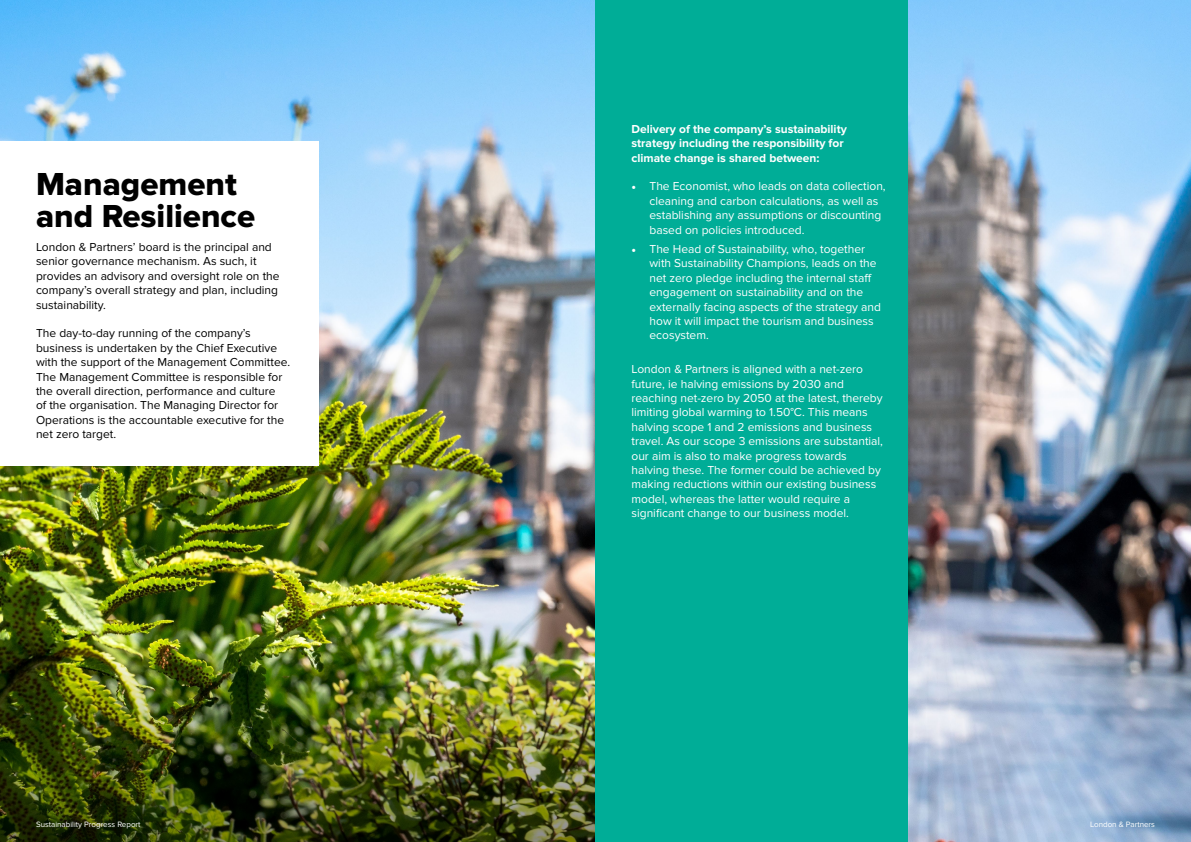
<style>
.page{position:relative;width:1191px;height:842px;background:#fff}
.page>*{position:absolute;margin:0;border:0;box-sizing:border-box;transform-origin:0 0}
.t1{font:33px/32px "Proxima Nova Extrabld";color:#000}
.t2{font:12px/14.4px "Proxima Nova";color:#fff}
.t3{font:12px/14.4px "Proxima Nova";color:#000}
.t4{font:700 12px/14.4px "Proxima Nova";color:#fff}
.t5{font:8px "Proxima Nova";color:#fff}
.s1{font-family:"Minion Pro"}
</style>
<div class="page">
<img style="left:0;top:0;width:1191px;height:842px">
<div style="left:0;top:141px;width:318px;height:325px;background:#fff"></div>
<img style="left:0;top:544px;width:595px;height:298px">
<div style="left:595px;top:0;width:313px;height:842px;background:#00ad97"></div>
<h1 class="t1" style="left:36px;top:169px;width:221px">Management and Resilience</h1>
<p class="t3" style="left:36px;top:240px;width:245px">London &amp; Partners’ board is the principal and senior governance mechanism. As such, it provides an advisory and oversight role on the company’s overall strategy and plan, including sustainability.</p>
<p class="t3" style="left:36px;top:326px;width:256px">The day-to-day running of the company’s business is undertaken by the Chief Executive with the support of the Management Committee.<br>The Management Committee is responsible for the overall direction, performance and culture<br>of the organisation. The Managing Director for Operations is the accountable executive for the net zero target.</p>
<p class="t4" style="left:631px;top:122px;width:217px">Delivery of the company’s sustainability strategy including the responsibility for climate change is shared between:</p>
<p class="t2" style="left:649px;top:179px;width:238px;text-indent:-18px"><span class="s1">•</span> The Economist, who leads on data collection, cleaning and carbon calculations, as well as establishing any assumptions or discounting based on policies introduced.</p>
<p class="t2" style="left:649px;top:242px;width:233px;text-indent:-18px"><span class="s1">•</span> The Head of Sustainability, who, together with Sustainability Champions, leads on the net zero pledge including the internal staff engagement on sustainability and on the externally facing aspects of the strategy and how it will impact the tourism and business ecosystem.</p>
<p class="t2" style="left:631px;top:362px;width:253px">London &amp; Partners is aligned with a net-zero future, ie halving emissions by 2030 and reaching net-zero by 2050 at the latest, thereby limiting global warming to 1.50°C. This means halving scope 1 and 2 emissions and business travel. As our scope 3 emissions are substantial, our aim is also to make progress towards halving these. The former could be achieved by making reductions within our existing business model, whereas the latter would require a significant change to our business model.</p>
<p class="t5" style="left:36px;top:820px;width:106px">Sustainability Progress Report</p>
<p class="t5" style="left:1090px;top:820px;width:66px">London &amp; Partners</p>
</div>
